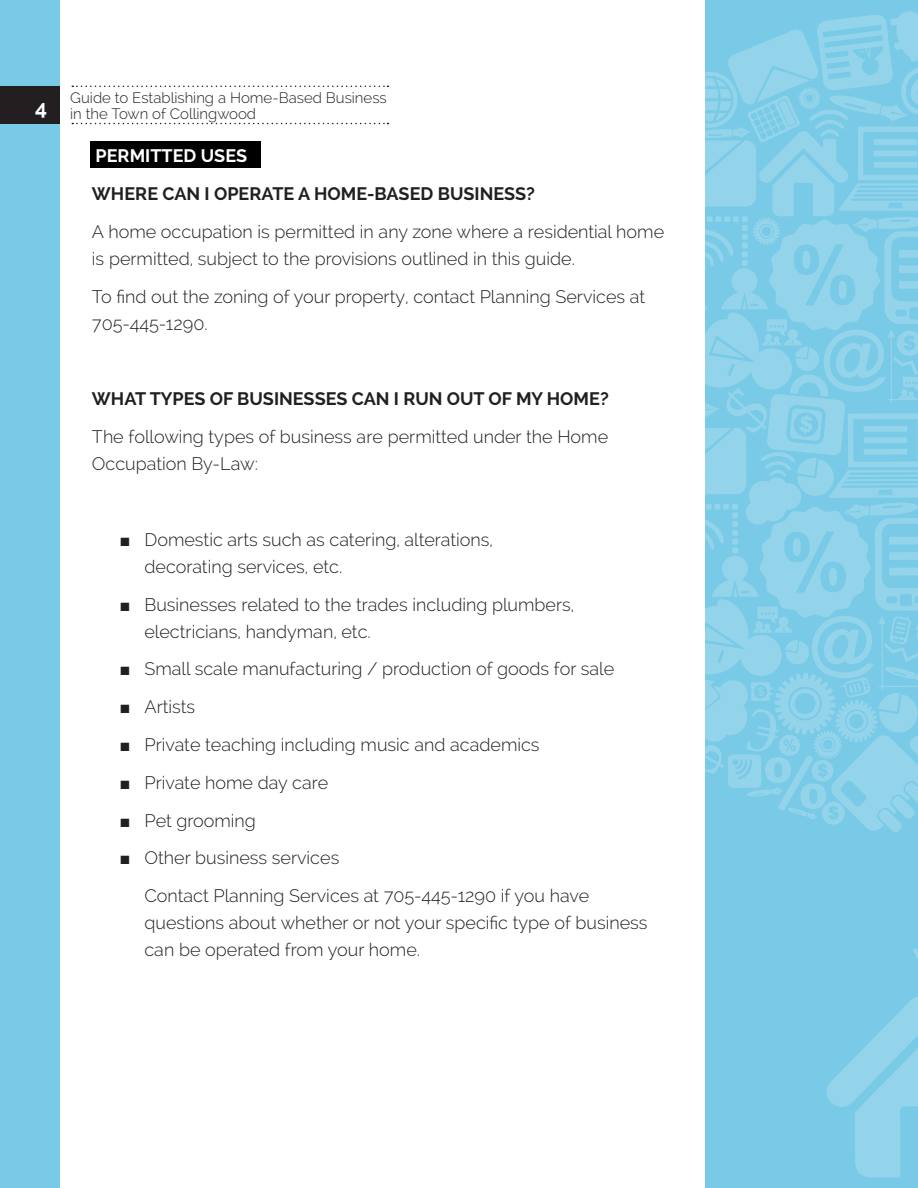
<style>
.page{position:relative;width:918px;height:1188px;background:#fff}
.page>*{position:absolute;margin:0;border:0;box-sizing:border-box;transform-origin:0 0}
.t1{font:700 21px "Raleway";color:#fff}
.t2{font:300 18px/27px "Raleway";color:#231f20}
.t3{font:700 18px "Raleway";color:#231f20}
.t4{font:700 18px "Raleway";color:#fff}
.t5{font:300 15px/16.5px "Raleway";color:#231f20}
</style>
<div class="page">
<div style="left:0;top:0;width:59px;height:1188px;background:#79cae6"></div>
<div style="left:705px;top:0;width:213px;height:1188px;background:#79cae6"></div>
<div style="left:0;top:86px;width:59px;height:38px;background:#231f20"></div>
<svg style="left:705px;top:11px;width:213px;height:821px"></svg>
<svg style="left:913px;top:949px;width:5px;height:10px"></svg>
<svg style="left:826px;top:997px;width:92px;height:181px"></svg>
<svg style="left:72px;top:86px;width:316px;height:1px"></svg>
<svg style="left:72px;top:123px;width:316px;height:1px"></svg>
<div style="left:90px;top:141px;width:171px;height:27px;background:#000"></div>
<p class="t1" style="left:35px;top:95px;width:13px">4</p>
<p class="t5" style="left:70px;top:89px;width:318px">Guide to Establishing a Home-Based Business in the Town of Collingwood</p>
<p class="t4" style="left:96px;top:146px;width:153px">PERMITTED USES</p>
<p class="t3" style="left:92px;top:184px;width:44px">WHERE</p>
<p class="t3" style="left:163px;top:184px;width:65px">CAN I OPER</p>
<p class="t3" style="left:261px;top:184px;width:201px">ATE A HOME-BASED BUSINESS</p>
<p class="t3" style="left:526px;top:184px;width:10px">?</p>
<p class="t2" style="left:92px;top:218px;width:574px">A home occupation is permitted in any zone where a residential home is permitted, subject to the provisions outlined in this guide.</p>
<p class="t2" style="left:92px;top:283px;width:555px">To find out the zoning of your property, contact Planning Services at<br>705-445-1290.</p>
<p class="t3" style="left:92px;top:389px;width:92px">WHAT TYPES</p>
<p class="t3" style="left:210px;top:389px;width:40px">OF BUSINESSES</p>
<p class="t3" style="left:352px;top:389px;width:65px">CAN I RUN</p>
<p class="t3" style="left:447px;top:389px;width:14px">OUT</p>
<p class="t3" style="left:489px;top:389px;width:122px">OF MY HOME?</p>
<p class="t2" style="left:92px;top:423px;width:518px">The following types of business are permitted under the Home<br>Occupation By-Law:</p>
<p class="t2" style="left:144px;top:526px;width:350px;text-indent:-24px">■ Domestic arts such as catering, alterations, decorating services, etc.</p>
<p class="t2" style="left:144px;top:591px;width:431px;text-indent:-24px">■ Businesses related to the trades including plumbers, electricians, handyman, etc.</p>
<p class="t2" style="left:120px;top:656px;width:495px">■ Small scale manufacturing / production of goods for sale</p>
<p class="t2" style="left:120px;top:693px;width:76px">■ Artists</p>
<p class="t2" style="left:120px;top:731px;width:421px">■ Private teaching including music and academics</p>
<p class="t2" style="left:120px;top:769px;width:209px">■ Private home day care</p>
<p class="t2" style="left:120px;top:807px;width:137px">■ Pet grooming</p>
<p class="t2" style="left:144px;top:839px;width:447px;line-height:37.8px;text-indent:-24px">■ Other business services<br>Contact Planning Services at 705-445-1290 if you have</p>
<p class="t2" style="left:144px;top:909px;width:505px">questions about whether or not your specific type of business can be operated from your home.</p>
</div>
